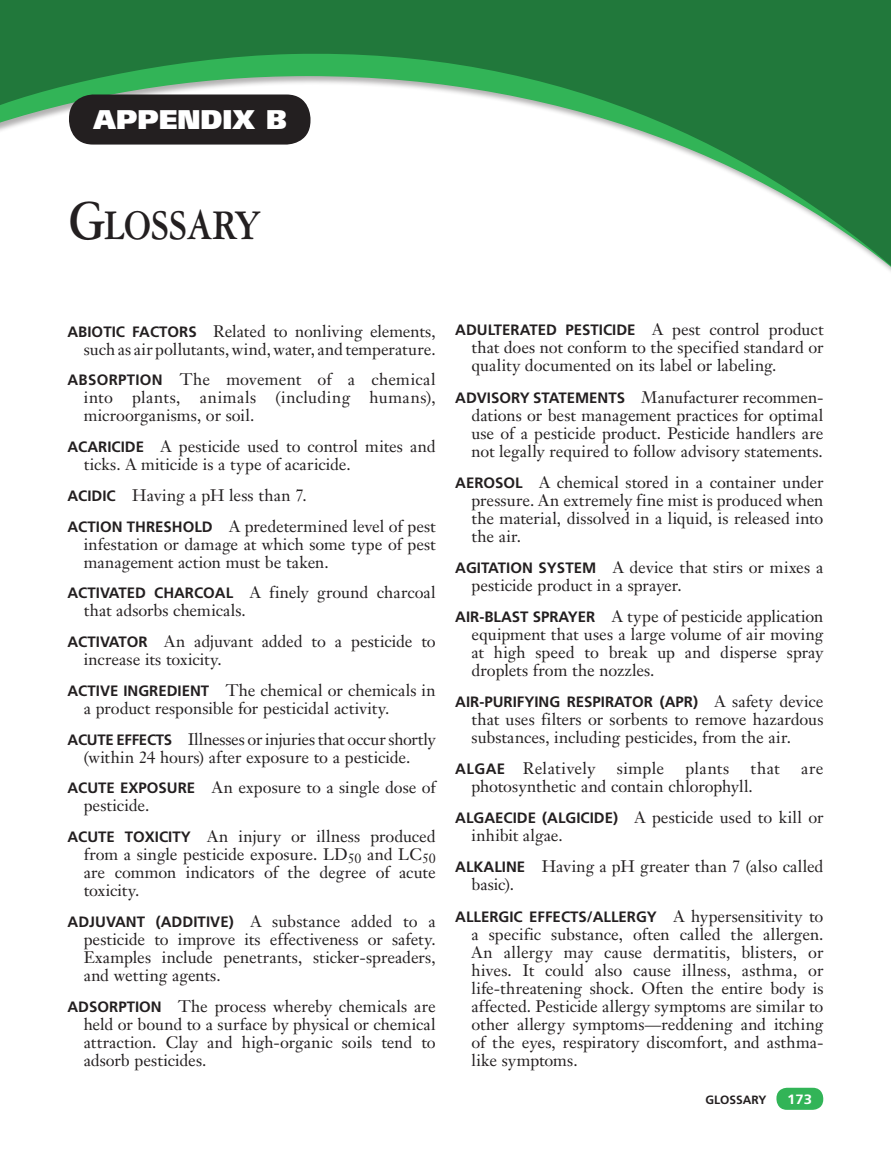
<style>
.page{position:relative;width:891px;height:1161px;background:#fff}
.page>*{position:absolute;margin:0;border:0;box-sizing:border-box;transform-origin:0 0}
.t1{font:700 45px "Garamond Three";letter-spacing:-.02em;color:#231f20;scale:.83 1}
.t2{font:900 27px "Frutiger";color:#fff}
.Definition_Word{font:16.5px/18px "Janson Text";color:#231f20}
.Definition_Word-2{font:16.5px "Janson Text";letter-spacing:.02em;color:#231f20}
.Definition_Word-3{font:700 15px "Frutiger";color:#231f20}
.t3{font:700 13.5px "Frutiger";color:#fff;scale:1.1 1}
.t4{font:700 12px "Frutiger";color:#231f20}
.s1{font-size:60px}
.s2{font-family:"Frutiger";font-weight:700;font-size:15px}
.s3{font-family:"Janson Text";font-weight:400;font-size:16.5px}
</style>
<div class="page">
<div style="left:776px;top:1088px;width:47px;height:22px;background:#32b457;border-radius:11px"></div>
<svg style="left:0;top:0;width:891px;height:271px"></svg>
<div style="left:69px;top:94px;width:242px;height:51px;background:#231f20;border-radius:24px"></div>
<p class="t2" style="left:94px;top:103px;width:195px">APPENDIX B</p>
<p class="t1" style="left:69px;top:200px;width:234px"><span class="s1">G</span>LOSSARY</p>
<p class="Definition_Word" style="left:68px;top:322px;width:370px;text-align:right"><span class="s2">ABIOTIC FACTORS</span> Related to nonliving elements, such as air pollutants, wind, water, and temperature.</p>
<p class="Definition_Word" style="left:84px;top:371px;width:354px;text-align:justify;text-indent:-16px"><span class="s2">ABSORPTION</span> The movement of a chemical into plants, animals (including humans), microorganisms, or soil.</p>
<p class="Definition_Word" style="left:84px;top:437px;width:354px;text-indent:-16px"><span class="s2">ACARICIDE</span> A pesticide used to control mites and ticks. A miticide is a type of acaricide.</p>
<p class="Definition_Word" style="left:68px;top:486px;width:241px"><span class="s2">ACIDIC</span> Having a pH less than 7.</p>
<p class="Definition_Word" style="left:84px;top:517px;width:354px;text-align:justify;text-indent:-16px"><span class="s2">ACTION THRESHOLD</span> A predetermined level of pest infestation or damage at which some type of pest management action must be taken.</p>
<p class="Definition_Word" style="left:84px;top:584px;width:354px;text-indent:-16px"><span class="s2">ACTIVATED CHARCOAL</span> A finely ground charcoal that adsorbs chemicals.</p>
<p class="Definition_Word" style="left:84px;top:632px;width:354px;text-indent:-16px"><span class="s2">ACTIVATOR</span> An adjuvant added to a pesticide to increase its toxicity.</p>
<p class="Definition_Word" style="left:84px;top:681px;width:354px;text-indent:-16px"><span class="s2">ACTIVE INGREDIENT</span> The chemical or chemicals in a product responsible for pesticidal activity.</p>
<p class="Definition_Word" style="left:68px;top:730px;width:370px;text-align:center"><span class="s2">ACUTE EFFECTS</span> Illnesses or injuries that occur shortly (within 24 hours) after exposure to a pesticide.</p>
<p class="Definition_Word" style="left:84px;top:779px;width:354px;text-indent:-16px"><span class="s2">ACUTE EXPOSURE</span> An exposure to a single dose of pesticide.</p>
<p class="Definition_Word" style="left:84px;top:827px;width:354px;text-align:justify;text-indent:-16px"><span class="s2">ACUTE TOXICITY</span> An injury or illness produced from a single pesticide exposure. LD<sub>50</sub> and LC<sub>50 </sub>are common indicators of the degree of acute toxicity.</p>
<p class="Definition_Word-3" style="left:68px;top:913px;width:370px">ADJUVANT (ADDITIVE) <span class="s3">A substance added to a</span></p>
<p class="Definition_Word" style="left:84px;top:930px;width:354px;text-align:justify">pesticide to improve its effectiveness or safety.<br>Examples include penetrants, sticker-spreaders, and wetting agents.</p>
<p class="Definition_Word" style="left:84px;top:997px;width:354px;text-align:justify;text-indent:-16px"><span class="s2">ADSORPTION</span> The process whereby chemicals are held or bound to a surface by physical or chemical attraction. Clay and high-organic soils tend to adsorb pesticides.</p>
<p class="Definition_Word-3" style="left:455px;top:321px;width:370px">ADULTERATED PESTICIDE <span class="s3">A pest control product</span></p>
<p class="Definition_Word" style="left:471px;top:339px;width:354px">that does not conform to the specified standard or quality documented on its label or labeling.</p>
<p class="Definition_Word" style="left:471px;top:388px;width:354px;text-align:justify;text-indent:-16px"><span class="s2">ADVISORY STATEMENTS</span> Manufacturer recommen&shy;dations or best management practices for optimal use of a pesticide product. Pesticide handlers are not legally required to follow advisory statements.</p>
<p class="Definition_Word" style="left:471px;top:473px;width:354px;text-align:justify;text-indent:-16px"><span class="s2">AEROSOL</span> A chemical stored in a container under pressure. An extremely fine mist is produced when the material, dissolved in a liquid, is released into the air.</p>
<p class="Definition_Word" style="left:471px;top:558px;width:354px;text-indent:-16px"><span class="s2">AGITATION SYSTEM</span> A device that stirs or mixes a pesticide product in a sprayer.</p>
<p class="Definition_Word" style="left:471px;top:607px;width:354px;text-align:justify;text-indent:-16px"><span class="s2">AIR-BLAST SPRAYER</span> A type of pesticide application equipment that uses a large volume of air moving at high speed to break up and disperse spray droplets from the nozzles.</p>
<p class="Definition_Word-3" style="left:455px;top:693px;width:370px">AIR-PURIFYING RESPIRATOR (APR) <span class="s3">A safety device</span></p>
<p class="Definition_Word" style="left:471px;top:710px;width:354px">that uses filters or sorbents to remove hazardous substances, including pesticides, from the air.</p>
<p class="Definition_Word-2" style="left:455px;top:758px;width:142px"><span class="s2">ALGAE</span> Relatively</p>
<p class="Definition_Word" style="left:617px;top:759px;width:49px">simple</p>
<p class="Definition_Word" style="left:685px;top:759px;width:46px">plants</p>
<p class="Definition_Word" style="left:751px;top:759px;width:31px">that</p>
<p class="Definition_Word" style="left:801px;top:759px;width:24px">are</p>
<p class="Definition_Word" style="left:471px;top:777px;width:283px">photosynthetic and contain chlorophyll.</p>
<p class="Definition_Word" style="left:471px;top:808px;width:354px;text-indent:-16px"><span class="s2">ALGAECIDE (ALGICIDE)</span> A pesticide used to kill or inhibit algae.</p>
<p class="Definition_Word" style="left:471px;top:858px;width:354px;text-indent:-16px"><span class="s2">ALKALINE</span> Having a pH greater than 7 (also called basic).</p>
<p class="Definition_Word-3" style="left:455px;top:908px;width:370px">ALLERGIC EFFECTS/ALLERGY <span class="s3">A hypersensitivity to</span></p>
<p class="Definition_Word" style="left:471px;top:925px;width:354px;text-align:justify">a specific substance, often called the allergen.<br>An allergy may cause dermatitis, blisters, or hives. It could also cause illness, asthma, or life-threatening shock. Often the entire body is affected. Pesticide allergy symptoms are similar to other allergy symptoms—reddening and itching of the eyes, respiratory discomfort, and asthma&shy;like symptoms.</p>
<p class="t4" style="left:705px;top:1092px;width:62px">GLOSSARY</p>
<p class="t3" style="left:787px;top:1091px;width:24px">173</p>
</div>
